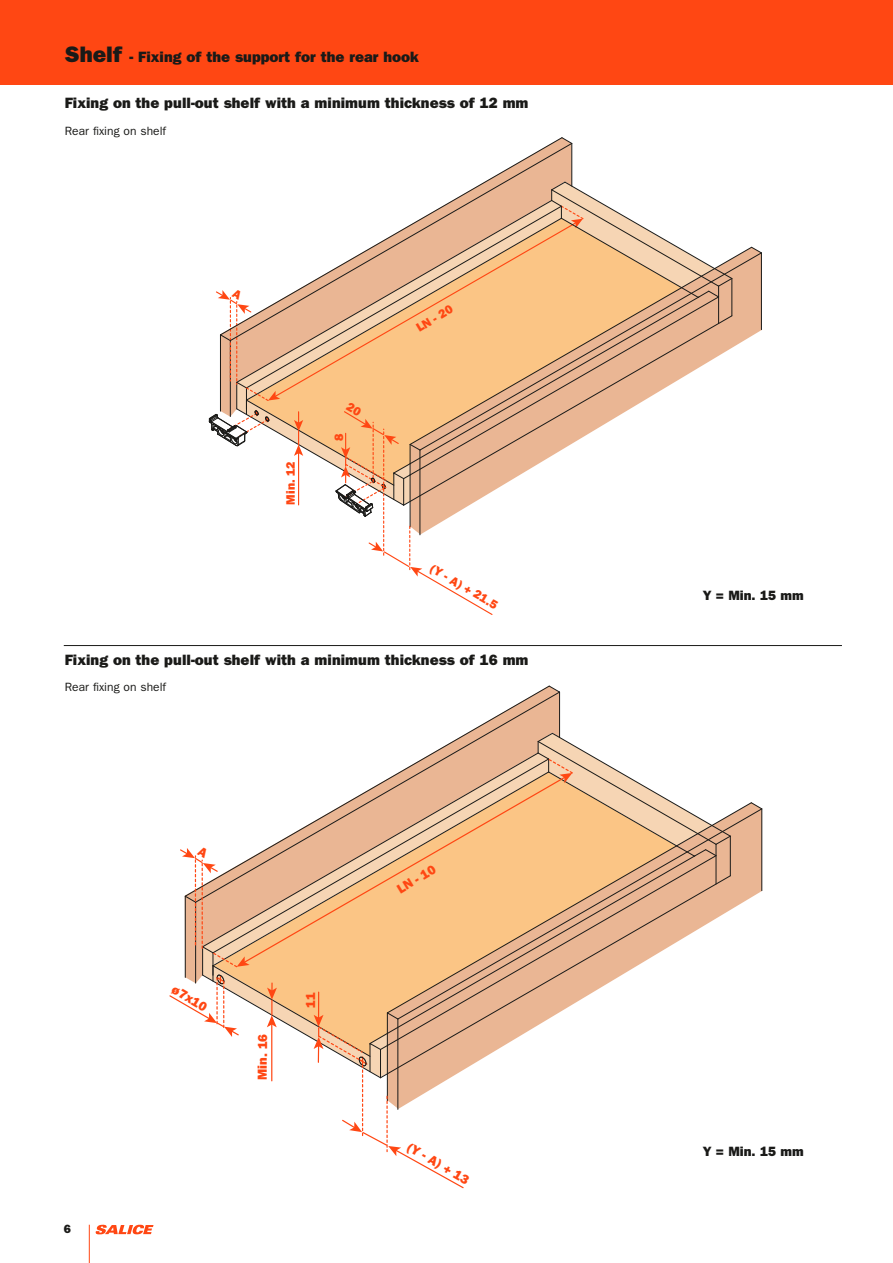
<style>
.page{position:relative;width:893px;height:1263px;background:#fff}
.page>*{position:absolute;margin:0;border:0;box-sizing:border-box;transform-origin:0 0}
.t1{font:15px "ITC Franklin Gothic Std Hvy";color:#1a1a18}
.t2{font:13.5px "ITC Franklin Gothic Std Hvy";letter-spacing:-.005em;color:#1a1a18}
.t3{font:13.05px "ITC Franklin Gothic Std Hvy";letter-spacing:-.005em;color:#ff4713}
.t4{font:12.3px "ITC Franklin Gothic Std Hvy";color:#ff4713}
.t5{font:12px "ITC Franklin Gothic Std";color:#1a1a18}
.t6{font:12px "ITC Franklin Gothic Std Hvy";color:#1a1a18}
.s1{font-size:22.5px}
</style>
<div class="page">
<div style="left:0;top:0;width:893px;height:85px;background:#ff4713"></div>
<hr style="left:64px;top:645px;width:778px;height:1px;background:#1a1a18">
<svg style="left:752px;top:254px;width:10px;height:82px"></svg>
<svg style="left:719px;top:247px;width:33px;height:109px"></svg>
<svg style="left:494px;top:298px;width:225px;height:177px"></svg>
<svg style="left:494px;top:298px;width:205px;height:166px"></svg>
<svg style="left:573px;top:186px;width:159px;height:112px"></svg>
<hr style="left:761px;top:253px;width:1px;height:77px;background:#1a1a18">
<svg style="left:751px;top:246px;width:11px;height:8px"></svg>
<svg style="left:300px;top:142px;width:273px;height:199px"></svg>
<svg style="left:561px;top:137px;width:12px;height:7px"></svg>
<hr style="left:571px;top:143px;width:1px;height:43px;background:#1a1a18">
<svg style="left:465px;top:1046px;width:38px;height:23px"></svg>
<svg style="left:465px;top:1020px;width:82px;height:26px"></svg>
<svg style="left:394px;top:691px;width:167px;height:84px"></svg>
<svg style="left:465px;top:810px;width:298px;height:210px"></svg>
<svg style="left:465px;top:803px;width:287px;height:211px"></svg>
<svg style="left:548px;top:685px;width:13px;height:8px"></svg>
<hr style="left:559px;top:692px;width:1px;height:45px;background:#1a1a18">
<hr style="left:761px;top:809px;width:1px;height:82px;background:#1a1a18">
<svg style="left:750px;top:802px;width:13px;height:8px"></svg>
<svg style="left:271px;top:775px;width:296px;height:189px"></svg>
<svg style="left:537px;top:732px;width:194px;height:124px"></svg>
<hr style="left:89px;top:1225px;width:1px;height:38px;background:#ff4713">
<svg style="left:96px;top:1225px;width:58px;height:9px"></svg>
<svg style="left:209px;top:288px;width:285px;height:327px"></svg>
<svg style="left:169px;top:846px;width:296px;height:343px"></svg>
<p class="t1" style="left:65px;top:48px;width:356px"><span class="s1">Shelf</span> - Fixing of the support for the rear hook</p>
<p class="t1" style="left:65px;top:94px;width:465px">Fixing on the pull-out shelf with a minimum thickness of 12 mm</p>
<p class="t5" style="left:65px;top:124px;width:103px">Rear fixing on shelf</p>
<p class="t4" style="left:283px;top:505px;width:45px;rotate:-90deg">Min. 12</p>
<p class="t4" style="left:332px;top:441px;width:9px;rotate:-90deg">8</p>
<p class="t4" style="left:413px;top:323px;width:42px;rotate:-31deg">LN - 20</p>
<p class="t4" style="left:434px;top:561px;width:78px;rotate:30deg">(Y - A) + 21.5</p>
<p class="t1" style="left:65px;top:651px;width:465px">Fixing on the pull-out shelf with a minimum thickness of 16 mm</p>
<p class="t5" style="left:65px;top:680px;width:103px">Rear fixing on shelf</p>
<p class="t6" style="left:64px;top:1222px;width:9px">6</p>
<p class="t3" style="left:177px;top:982px;width:40px;rotate:31deg">ø7x10</p>
<p class="t3" style="left:255px;top:1080px;width:48px;rotate:-90deg">Min. 16</p>
<p class="t3" style="left:303px;top:1008px;width:17px;rotate:-90deg">11</p>
<p class="t3" style="left:394px;top:883px;width:45px;rotate:-31deg">LN - 10</p>
<p class="t3" style="left:412px;top:1139px;width:71px;rotate:30deg">(Y - A) + 13</p>
<p class="t2" style="left:703px;top:587px;width:102px">Y = Min. 15 mm</p>
<p class="t2" style="left:703px;top:1143px;width:102px">Y = Min. 15 mm</p>
</div>
